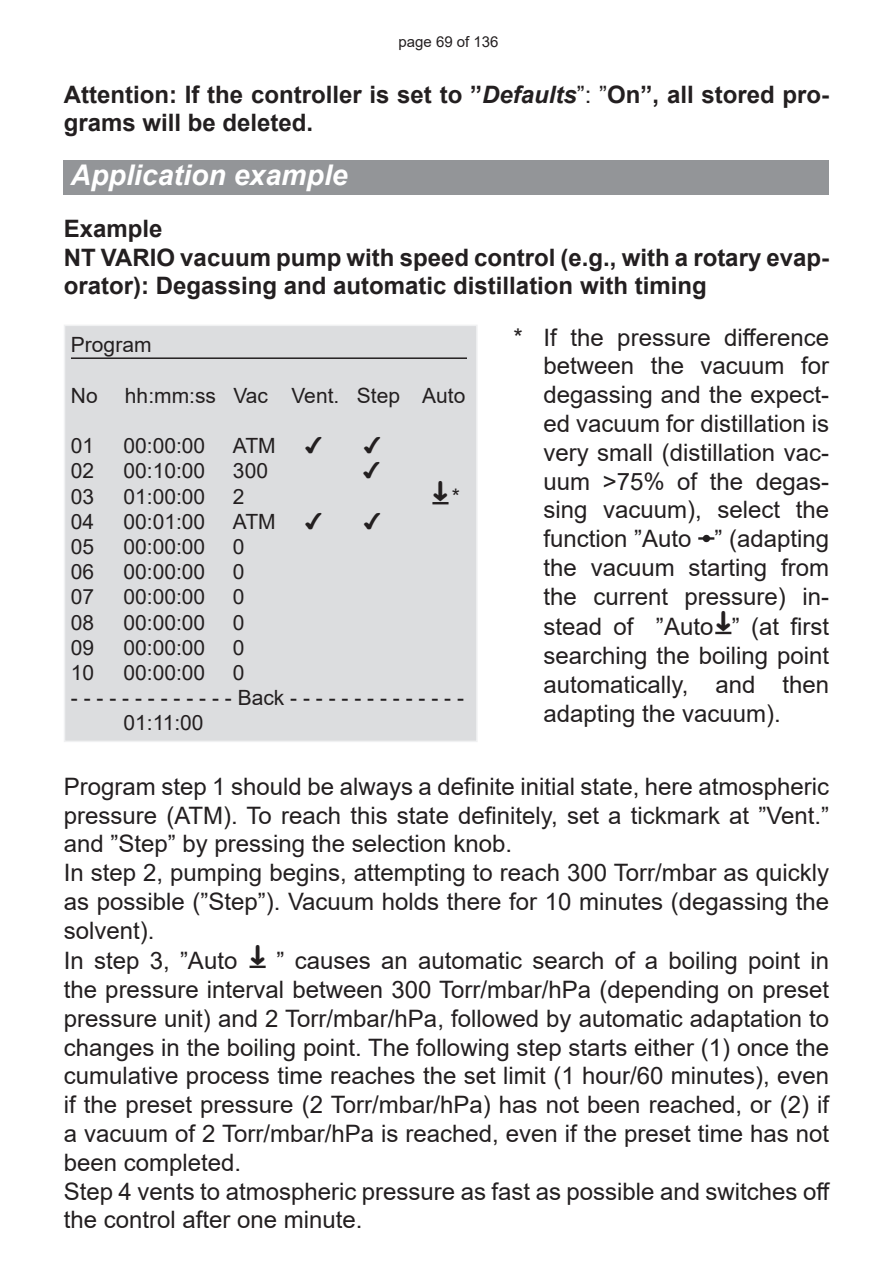
<style>
.page{position:relative;width:893px;height:1263px;background:#fff}
.page>*{position:absolute;margin:0;border:0;box-sizing:border-box;transform-origin:0 0}
.t1{font:italic 700 28.5px "Arial";color:#fff}
.t2{font:24px/28.8px "Arial";color:#231f20}
.t3{font:700 24px/28.8px "Arial";color:#231f20}
.t4{font:24px "Arial Unicode MS";color:#231f20}
.t5{font:21px/25.2px "Arial";color:#231f20}
.t6{font:21px "Arial Unicode MS";color:#231f20}
.t7{font:15px "Arial";color:#231f20}
.s1{font-style:italic}
.s2{font-weight:400}
</style>
<div class="page">
<svg style="left:250px;top:966px;width:16px;height:2px"></svg>
<div style="left:64px;top:325px;width:414px;height:417px;background:#dcdddf;border:2px solid #f0f1f2"></div>
<hr style="left:71px;top:357px;width:396px;height:2px;background:#231f20">
<svg style="left:432px;top:502px;width:17px;height:2px"></svg>
<hr style="left:698px;top:537px;width:16px;height:3px;background:#231f20">
<div style="left:703px;top:535px;width:7px;height:7px;border:2px solid #231f20;border-radius:50%"></div>
<svg style="left:715px;top:632px;width:16px;height:2px"></svg>
<div style="left:64px;top:160px;width:765px;height:34px;background:#939598"></div>
<p class="t7" style="left:398px;top:31px;width:102px">page 69 of 136</p>
<p class="t3" style="left:64px;top:80px;width:767px">Attention: If the controller is set to ”<span class="s1">Defaults</span><span class="s2">”: ”</span>On”, all stored pro&shy;grams will be deleted.</p>
<p class="t1" style="left:71px;top:156px;width:279px">Application example</p>
<p class="t3" style="left:64px;top:214px;width:767px">Example<br>NT VARIO vacuum pump with speed control (e.g., with a rotary evap&shy;orator): Degassing and automatic distillation with timing</p>
<p class="t5" style="left:71px;top:332px;width:82px">Program</p>
<p class="t5" style="left:71px;top:383px;width:28px">No</p>
<p class="t5" style="left:125px;top:383px;width:342px">hh:mm:ss Vac Vent. Step Auto</p>
<p class="t5" style="left:71px;top:433px;width:25px">01</p>
<p class="t5" style="left:124px;top:433px;width:83px">00:00:00</p>
<p class="t5" style="left:233px;top:433px;width:44px">ATM</p>
<p class="t6" style="left:305px;top:431px;width:78px">✔ ✔</p>
<p class="t5" style="left:71px;top:458px;width:25px">02</p>
<p class="t5" style="left:124px;top:458px;width:83px">00:10:00</p>
<p class="t5" style="left:233px;top:458px;width:37px">300</p>
<p class="t6" style="left:363px;top:456px;width:19px">✔</p>
<p class="t5" style="left:71px;top:483px;width:25px">03</p>
<p class="t5" style="left:124px;top:483px;width:83px">01:00:00</p>
<p class="t5" style="left:233px;top:483px;width:13px">2</p>
<p class="t5" style="left:452px;top:483px;width:10px">*</p>
<p class="t5" style="left:71px;top:509px;width:25px">04</p>
<p class="t5" style="left:124px;top:509px;width:83px">00:01:00</p>
<p class="t5" style="left:233px;top:509px;width:44px">ATM</p>
<p class="t6" style="left:305px;top:506px;width:78px">✔ ✔</p>
<p class="t5" style="left:71px;top:534px;width:25px">05</p>
<p class="t5" style="left:124px;top:534px;width:83px">00:00:00</p>
<p class="t5" style="left:233px;top:534px;width:13px">0</p>
<p class="t5" style="left:71px;top:559px;width:25px">06</p>
<p class="t5" style="left:124px;top:559px;width:83px">00:00:00</p>
<p class="t5" style="left:233px;top:559px;width:13px">0</p>
<p class="t5" style="left:71px;top:584px;width:25px">07</p>
<p class="t5" style="left:124px;top:584px;width:83px">00:00:00</p>
<p class="t5" style="left:233px;top:584px;width:13px">0</p>
<p class="t5" style="left:71px;top:609px;width:25px">08</p>
<p class="t5" style="left:124px;top:609px;width:83px">00:00:00</p>
<p class="t5" style="left:233px;top:609px;width:13px">0</p>
<p class="t5" style="left:71px;top:635px;width:25px">09</p>
<p class="t5" style="left:124px;top:635px;width:83px">00:00:00</p>
<p class="t5" style="left:233px;top:635px;width:13px">0</p>
<p class="t5" style="left:71px;top:660px;width:25px">10</p>
<p class="t5" style="left:124px;top:660px;width:83px">00:00:00</p>
<p class="t5" style="left:233px;top:660px;width:13px">0</p>
<p class="t5" style="left:124px;top:685px;width:342px;text-indent:-53px">- - - - - - - - - - - - - Back - - - - - - - - - - - - - -<br>01:11:00</p>
<p class="t4" style="left:458px;top:480px;width:24px;rotate:90deg">➜</p>
<p class="t2" style="left:543px;top:323px;width:287px;text-align:justify;text-indent:-30px">* If the pressure difference between the vacuum for degassing and the expect&shy;ed vacuum for distillation is very small (distillation vac&shy;uum &gt;75% of the degas&shy;sing vacuum), select the function ”Auto ” (adapting the vacuum starting from the current pressure) in&shy;stead of ”Auto</p>
<p class="t4" style="left:741px;top:610px;width:24px;rotate:90deg">➜</p>
<p class="t2" style="left:543px;top:612px;width:287px;text-align:justify;text-indent:189px">” (at first searching the boiling point automatically, and then adapting the vacuum).</p>
<p class="t2" style="left:64px;top:771px;width:767px">Program step 1 should be always a definite initial state, here atmospheric pressure (ATM). To reach this state definitely, set a tickmark at ”Vent.” and ”Step” by pressing the selection knob.<br>In step 2, pumping begins, attempting to reach 300 Torr/mbar as quickly as possible (”Step”). Vacuum holds there for 10 minutes (degassing the solvent).<br>In step 3, ”Auto</p>
<p class="t4" style="left:275px;top:943px;width:24px;rotate:90deg">➜</p>
<p class="t2" style="left:64px;top:946px;width:768px;text-indent:213px">” causes an automatic search of a boiling point in the pressure interval between 300 Torr/mbar/hPa (depending on preset pressure unit) and 2 Torr/mbar/hPa, followed by automatic adaptation to changes in the boiling point. The following step starts either (1) once the cumulative process time reaches the set limit (1 hour/60 minutes), even if the preset pressure (2 Torr/mbar/hPa) has not been reached, or (2) if a vacuum of 2 Torr/mbar/hPa is reached, even if the preset time has not been completed.<br>Step 4 vents to atmospheric pressure as fast as possible and switches off the control after one minute.</p>
</div>
